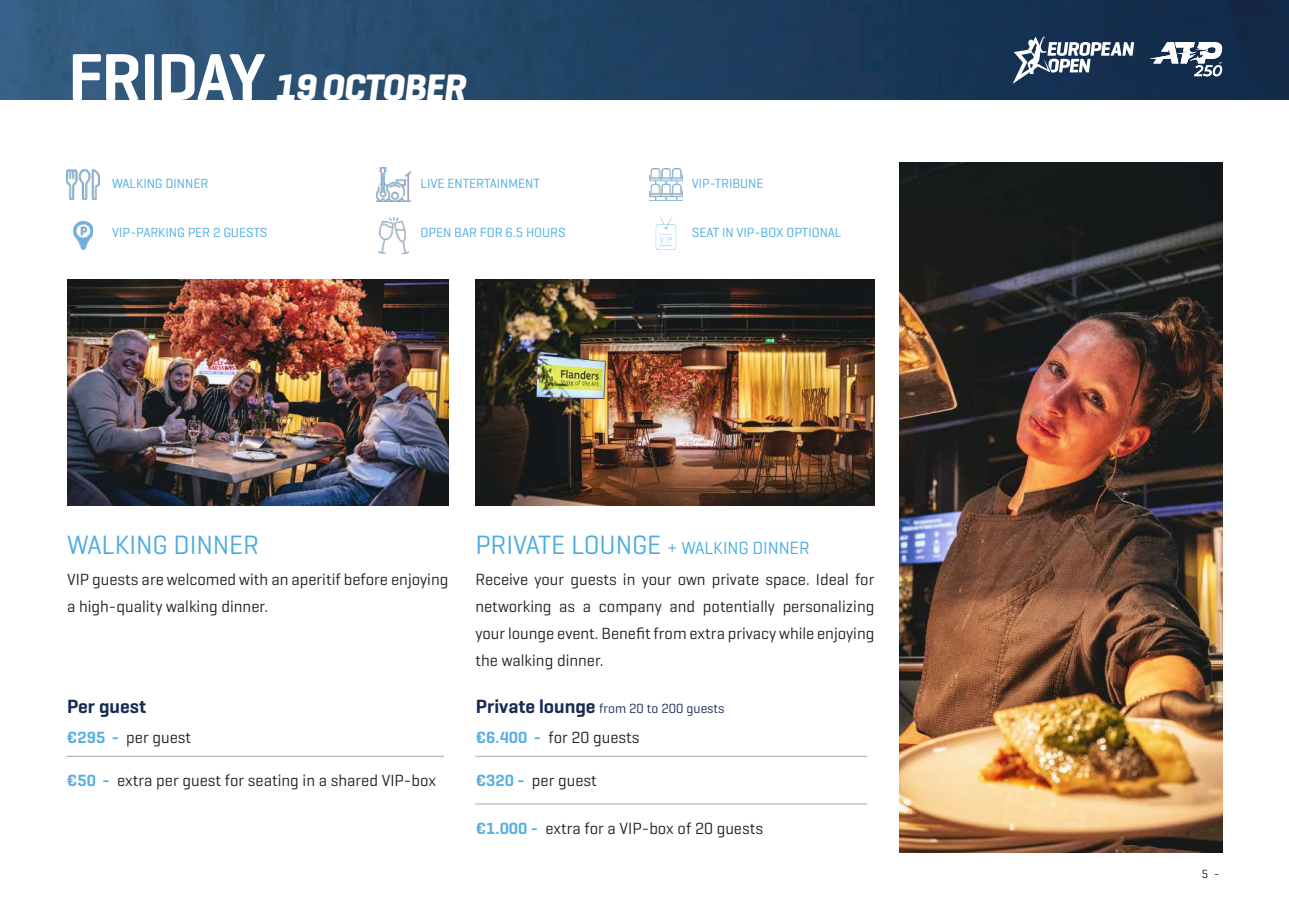
<style>
.page{position:relative;width:1289px;height:919px;background:#fff}
.page>*{position:absolute;margin:0;border:0;box-sizing:border-box;transform-origin:0 0}
.t1{font:italic 700 37.5px "Geogrotesque";letter-spacing:-.025em;color:#fff}
.t2{font:27px "Geogrotesque";letter-spacing:-.005em;color:#4bacdf}
.t3{font:600 19.5px "Geogrotesque";color:#192a54}
.t4{font:18px "Geogrotesque";letter-spacing:-.005em;color:#4bacdf}
.t5{font:16.5px/27px "Geogrotesque";color:#231f20}
.t6{font:13.5px "Geogrotesque";letter-spacing:-.005em;color:#4bacdf}
.t7{font:13.5px "Geogrotesque";color:#192a54}
.t8{font:12px "Geogrotesque";color:#231f20}
.s1{font-weight:600;font-style:normal;font-size:67.5px}
.s2{font-size:27px}
.s3{font-weight:600;font-size:19.5px}
.s4{font-weight:600;color:#59aee1}
</style>
<div class="page">
<img style="left:0;top:0;width:1288px;height:99px">
<svg style="left:1149px;top:42px;width:73px;height:34px"></svg>
<svg style="left:1012px;top:36px;width:122px;height:48px"></svg>
<img style="left:899px;top:162px;width:323px;height:690px">
<img style="left:67px;top:279px;width:381px;height:226px">
<img style="left:475px;top:279px;width:399px;height:226px">
<img style="left:377px;top:168px;width:34px;height:33px">
<img style="left:379px;top:218px;width:29px;height:35px">
<img style="left:649px;top:168px;width:33px;height:33px">
<svg style="left:655px;top:217px;width:22px;height:33px"></svg>
<img style="left:73px;top:221px;width:20px;height:29px">
<img style="left:67px;top:170px;width:33px;height:29px">
<hr style="left:67px;top:755px;width:377px;height:1px;background:#97a8b8">
<hr style="left:475px;top:755px;width:392px;height:1px;background:#97a8b8">
<hr style="left:475px;top:803px;width:392px;height:1px;background:#97a8b8">
<h1 class="t1" style="left:68px;top:64px;width:399px"><span class="s1">FRIDAY</span> 19 OCTOBER</h1>
<p class="t6" style="left:112px;top:175px;width:98px">WALKING DINNER</p>
<p class="t6" style="left:420px;top:175px;width:121px">LIVE ENTERTAINMENT</p>
<p class="t6" style="left:692px;top:175px;width:73px">VIP-TRIBUNE</p>
<p class="t6" style="left:112px;top:224px;width:157px">VIP-PARKING PER 2 GUESTS</p>
<p class="t6" style="left:420px;top:224px;width:147px">OPEN BAR FOR 6.5 HOURS</p>
<p class="t6" style="left:692px;top:224px;width:151px">SEAT IN VIP-BOX OPTIONAL</p>
<h2 class="t2" style="left:67px;top:528px;width:194px">WALKING DINNER</h2>
<p class="t5" style="left:67px;top:565px;width:383px">VIP guests are welcomed with an aperitif before enjoying a high-quality walking dinner.</p>
<p class="t4" style="left:475px;top:537px;width:336px"><span class="s2">PRIVATE LOUNGE</span> + WALKING DINNER</p>
<p class="t5" style="left:475px;top:565px;width:400px;text-align:justify">Receive your guests in your own private space. Ideal for networking as a company and potentially personalizing your lounge event. Benefit from extra privacy while enjoying the walking dinner.</p>
<p class="t3" style="left:67px;top:694px;width:81px">Per guest</p>
<p class="t7" style="left:476px;top:700px;width:250px"><span class="s3">Private lounge</span> from 20 to 200 guests</p>
<p class="t5" style="left:67px;top:723px;width:126px"><span class="s4">€295 -</span> per guest</p>
<p class="t5" style="left:475px;top:723px;width:166px"><span class="s4">€6.400 -</span> for 20 guests</p>
<p class="t5" style="left:67px;top:766px;width:371px"><span class="s4">€50 -</span> extra per guest for seating in a shared VIP-box</p>
<p class="t5" style="left:475px;top:766px;width:123px"><span class="s4">€320 -</span> per guest</p>
<p class="t5" style="left:475px;top:814px;width:289px"><span class="s4">€1.000 -</span> extra for a VIP-box of 20 guests</p>
<p class="t8" style="left:1201px;top:866px;width:19px">5 -</p>
</div>
